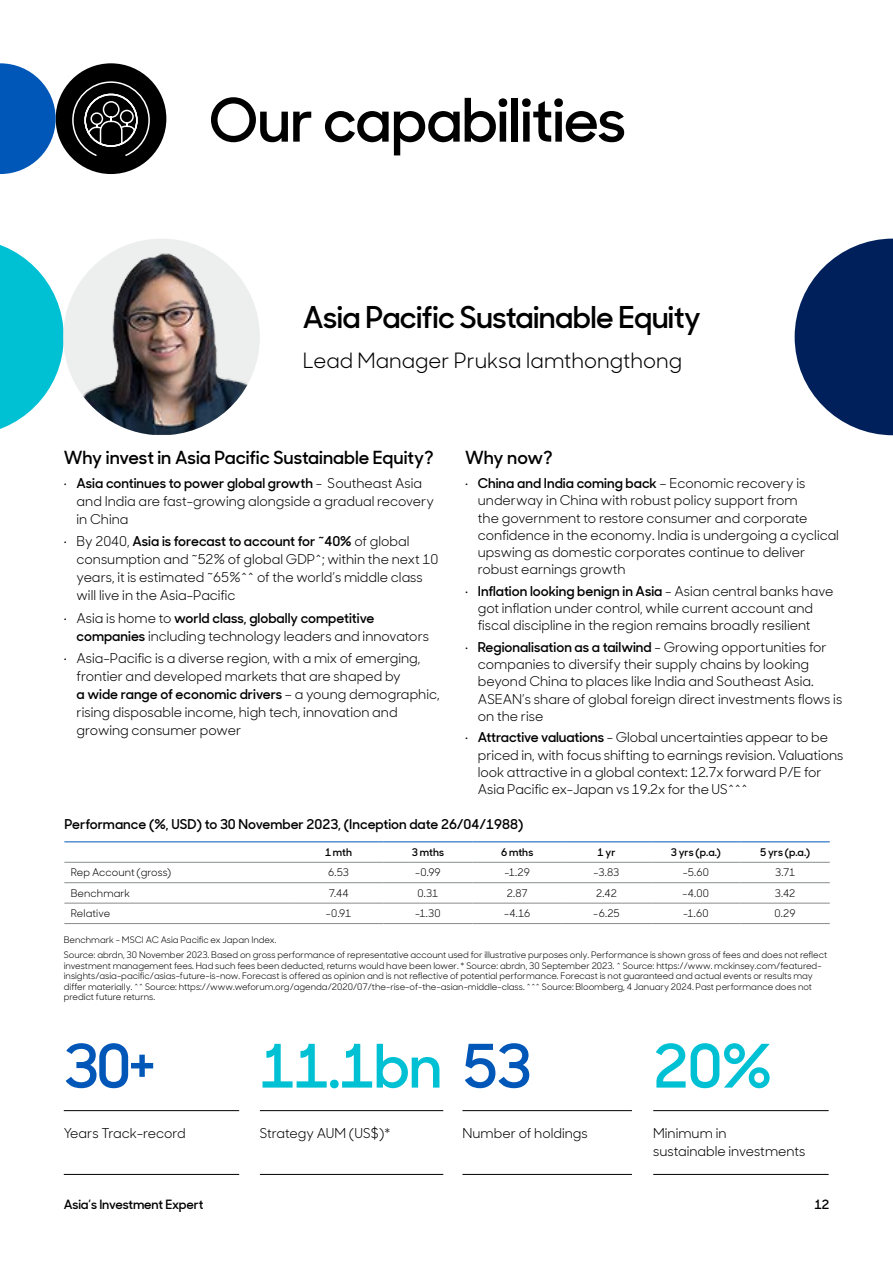
<style>
.page{position:relative;width:893px;height:1263px;background:#fff}
.page>*{position:absolute;margin:0;border:0;box-sizing:border-box;transform-origin:0 0}
.t1{font:600 60px "Sharp Sans Display No 1";letter-spacing:-.02em;color:#000}
.t2{font:600 60px "Sharp Sans Display No 1";letter-spacing:-.02em;color:#00c1d4}
.t3{font:600 60px "Sharp Sans Display No 1";color:#0057b7}
.t4{font:600 30px "Sharp Sans Display No 1";letter-spacing:-.02em;color:#000}
.t5{font:21px "Sharp Sans Display No 1";color:#000}
.t6{font:600 18px "Sharp Sans Display No 1";color:#000}
.t7{font:13.5px/17.2px "Sharp Sans Display No 1";color:#000}
.t8{font:600 13.5px "Sharp Sans Display No 1";color:#000}
.t9{font:600 12.75px "Sharp Sans Display No 1";letter-spacing:-.01em;color:#000}
.t10{font:10.5px "Sharp Sans Display No 1";letter-spacing:.005em;color:#000}
.t11{font:600 10.5px "Sharp Sans Display No 1";letter-spacing:.005em;color:#000}
.t12{font:9px/10.5px "Sharp Sans Display No 1";color:#000}
.s1{font-weight:600}
.s2{color:#0057b7}
</style>
<div class="page">
<div style="left:56px;top:63px;width:110px;height:111px;background:#000;border-radius:50%"></div>
<svg style="left:72px;top:81px;width:78px;height:75px"></svg>
<svg style="left:0;top:63px;width:56px;height:111px"></svg>
<svg style="left:0;top:245px;width:64px;height:184px"></svg>
<hr style="left:64px;top:1110px;width:175px;height:1px;background:#000">
<hr style="left:64px;top:1174px;width:175px;height:1px;background:#000">
<hr style="left:260px;top:1110px;width:183px;height:1px;background:#000">
<hr style="left:260px;top:1174px;width:183px;height:1px;background:#000">
<hr style="left:462px;top:1110px;width:170px;height:1px;background:#000">
<hr style="left:462px;top:1174px;width:170px;height:1px;background:#000">
<hr style="left:653px;top:1110px;width:176px;height:1px;background:#000">
<hr style="left:653px;top:1174px;width:176px;height:1px;background:#000">
<hr style="left:64px;top:862px;width:230px;height:1px;background:#898d8d">
<hr style="left:294px;top:862px;width:89px;height:1px;background:#898d8d">
<hr style="left:383px;top:862px;width:90px;height:1px;background:#898d8d">
<hr style="left:473px;top:862px;width:89px;height:1px;background:#898d8d">
<hr style="left:562px;top:862px;width:89px;height:1px;background:#898d8d">
<hr style="left:651px;top:862px;width:89px;height:1px;background:#898d8d">
<hr style="left:740px;top:862px;width:90px;height:1px;background:#898d8d">
<hr style="left:64px;top:882px;width:230px;height:1px;background:#898d8d">
<hr style="left:294px;top:882px;width:89px;height:1px;background:#898d8d">
<hr style="left:383px;top:882px;width:90px;height:1px;background:#898d8d">
<hr style="left:562px;top:882px;width:89px;height:1px;background:#898d8d">
<hr style="left:651px;top:882px;width:89px;height:1px;background:#898d8d">
<hr style="left:740px;top:882px;width:90px;height:1px;background:#898d8d">
<hr style="left:64px;top:903px;width:230px;height:1px;background:#898d8d">
<hr style="left:294px;top:903px;width:89px;height:1px;background:#898d8d">
<hr style="left:383px;top:903px;width:90px;height:1px;background:#898d8d">
<hr style="left:473px;top:903px;width:89px;height:1px;background:#898d8d">
<hr style="left:562px;top:903px;width:89px;height:1px;background:#898d8d">
<hr style="left:651px;top:903px;width:89px;height:1px;background:#898d8d">
<hr style="left:740px;top:903px;width:90px;height:1px;background:#898d8d">
<hr style="left:64px;top:923px;width:230px;height:1px;background:#898d8d">
<hr style="left:294px;top:923px;width:89px;height:1px;background:#898d8d">
<hr style="left:383px;top:923px;width:90px;height:1px;background:#898d8d">
<hr style="left:473px;top:923px;width:89px;height:1px;background:#898d8d">
<hr style="left:562px;top:923px;width:89px;height:1px;background:#898d8d">
<hr style="left:651px;top:923px;width:89px;height:1px;background:#898d8d">
<hr style="left:740px;top:923px;width:90px;height:1px;background:#898d8d">
<hr style="left:64px;top:841px;width:230px;height:1px;background:#0057b7">
<hr style="left:294px;top:841px;width:89px;height:1px;background:#0057b7">
<hr style="left:383px;top:841px;width:90px;height:1px;background:#0057b7">
<hr style="left:473px;top:841px;width:89px;height:1px;background:#0057b7">
<hr style="left:562px;top:841px;width:89px;height:1px;background:#0057b7">
<hr style="left:651px;top:841px;width:89px;height:1px;background:#0057b7">
<hr style="left:740px;top:841px;width:90px;height:1px;background:#0057b7">
<hr style="left:473px;top:882px;width:89px;height:1px;background:#898d8d">
<img style="left:68px;top:239px;width:192px;height:196px">
<svg style="left:795px;top:239px;width:98px;height:196px"></svg>
<h1 class="t1" style="left:209px;top:73px;width:419px">Our capabilities</h1>
<h2 class="t4" style="left:303px;top:294px;width:399px">Asia Pacific Sustainable Equity</h2>
<h3 class="t5" style="left:303px;top:344px;width:381px">Lead Manager Pruksa Iamthongthong</h3>
<h3 class="t6" style="left:64px;top:443px;width:371px">Why invest in Asia Pacific Sustainable Equity?</h3>
<p class="t7" style="left:77px;top:473px;width:359px;line-height:18px;text-indent:-13px"><sup>.</sup> <span class="s1">Asia continues to power global growth</span> - Southeast Asia and India are fast-growing alongside a gradual recovery in China</p>
<p class="t7" style="left:77px;top:531px;width:363px;line-height:18px;text-indent:-13px"><sup>.</sup> By 2040, <span class="s1">Asia is forecast to account for ~40%</span> of global consumption and ~52% of global GDP^; within the next 10 years, it is estimated ~65%^^ of the world’s middle class will live in the Asia-Pacific</p>
<p class="t7" style="left:77px;top:608px;width:354px;line-height:18px;text-indent:-13px"><sup>.</sup> Asia is home to <span class="s1">world class, globally competitive companies</span> including technology leaders and innovators</p>
<p class="t7" style="left:77px;top:648px;width:365px;line-height:18px;text-indent:-13px"><sup>.</sup> Asia-Pacific is a diverse region, with a mix of emerging, frontier and developed markets that are shaped by<br><span class="s1">a wide range of economic drivers</span> – a young demographic, rising disposable income, high tech, innovation and growing consumer power</p>
<h3 class="t6" style="left:465px;top:443px;width:89px">Why now?</h3>
<p class="t7" style="left:478px;top:473px;width:363px;text-indent:-13px"><sup>.</sup> <span class="s1">China and India coming back</span> – Economic recovery is underway in China with robust policy support from<br>the government to restore consumer and corporate confidence in the economy. India is undergoing a cyclical upswing as domestic corporates continue to deliver robust earnings growth</p>
<p class="t7" style="left:478px;top:581px;width:357px;text-indent:-13px"><sup>.</sup> <span class="s1">Inflation looking benign in Asia</span> - Asian central banks have got inflation under control, while current account and fiscal discipline in the region remains broadly resilient</p>
<p class="t7" style="left:478px;top:637px;width:366px;text-indent:-13px"><sup>.</sup> <span class="s1">Regionalisation as a tailwind</span> - Growing opportunities for companies to diversify their supply chains by looking beyond China to places like India and Southeast Asia.<br>ASEAN’s share of global foreign direct investments flows is on the rise</p>
<p class="t7" style="left:478px;top:728px;width:367px;text-indent:-13px"><sup>.</sup> <span class="s1">Attractive valuations</span> - Global uncertainties appear to be priced in, with focus shifting to earnings revision. Valuations look attractive in a global context: 12.7x forward P/E for Asia Pacific ex-Japan vs 19.2x for the US^^^</p>
<p class="t8" style="left:64px;top:813px;width:461px">Performance (%, USD) to 30 November 2023, (Inception date 26/04/1988)</p>
<p class="t11" style="left:325px;top:844px;width:29px">1 mth</p>
<p class="t11" style="left:412px;top:844px;width:34px">3 mths</p>
<p class="t11" style="left:501px;top:844px;width:34px">6 mths</p>
<p class="t11" style="left:598px;top:844px;width:19px">1 yr</p>
<p class="t11" style="left:671px;top:844px;width:52px">3 yrs (p.a.)</p>
<p class="t11" style="left:760px;top:844px;width:52px">5 yrs (p.a.)</p>
<p class="t10" style="left:71px;top:864px;width:102px">Rep Account (gross)</p>
<p class="t10" style="left:328px;top:864px;width:22px">6.53</p>
<p class="t10" style="left:415px;top:864px;width:27px">-0.99</p>
<p class="t10" style="left:504px;top:864px;width:27px">-1.29</p>
<p class="t10" style="left:594px;top:864px;width:27px">-3.83</p>
<p class="t10" style="left:683px;top:864px;width:28px">-5.60</p>
<p class="t10" style="left:775px;top:864px;width:22px">3.71</p>
<p class="t10" style="left:71px;top:885px;width:61px">Benchmark</p>
<p class="t10" style="left:329px;top:885px;width:21px">7.44</p>
<p class="t10" style="left:417px;top:885px;width:22px">0.31</p>
<p class="t10" style="left:507px;top:885px;width:22px">2.87</p>
<p class="t10" style="left:596px;top:885px;width:22px">2.42</p>
<p class="t10" style="left:683px;top:885px;width:28px">-4.00</p>
<p class="t10" style="left:775px;top:885px;width:22px">3.42</p>
<p class="t10" style="left:71px;top:905px;width:41px">Relative</p>
<p class="t10" style="left:326px;top:905px;width:27px">-0.91</p>
<p class="t10" style="left:415px;top:905px;width:27px">-1.30</p>
<p class="t10" style="left:504px;top:905px;width:27px">-4.16</p>
<p class="t10" style="left:593px;top:905px;width:28px">-6.25</p>
<p class="t10" style="left:683px;top:905px;width:27px">-1.60</p>
<p class="t10" style="left:774px;top:905px;width:23px">0.29</p>
<p class="t12" style="left:64px;top:932px;width:765px;line-height:14.7px">Benchmark - MSCI AC Asia Pacific ex Japan Index.<br>Source: abrdn, 30 November 2023. Based on gross performance of representative account used for illustrative purposes only. Performance is shown gross of fees and does not reflect</p>
<p class="t12" style="left:64px;top:959px;width:759px">investment management fees. Had such fees been deducted, returns would have been lower. * Source: abrdn, 30 September 2023. ^ Source: https://www. mckinsey.com/featured&shy;insights/asia-pacific/asias-future-is-now. Forecast is offered as opinion and is not reflective of potential performance. Forecast is not guaranteed and actual events or results may differ materially. ^^ Source: https://www.weforum.org/agenda/2020/07/the-rise-of-the-asian-middle-class. ^^^ Source: Bloomberg, 4 January 2024. Past performance does not predict future returns.</p>
<h1 class="t3" style="left:64px;top:1019px;width:93px">30+</h1>
<h1 class="t2" style="left:260px;top:1019px;width:273px">11.1bn <span class="s2">53</span></h1>
<h1 class="t2" style="left:653px;top:1019px;width:120px">20%</h1>
<p class="t7" style="left:64px;top:1123px;width:123px">Years Track-record</p>
<p class="t7" style="left:260px;top:1123px;width:132px">Strategy AUM (US$)*</p>
<p class="t7" style="left:462px;top:1123px;width:127px">Number of holdings</p>
<p class="t7" style="left:653px;top:1123px;width:154px;line-height:18px">Minimum in<br>sustainable investments</p>
<p class="t9" style="left:64px;top:1194px;width:141px">Asia’s Investment Expert</p>
<p class="t9" style="left:814px;top:1194px;width:16px">12</p>
</div>
